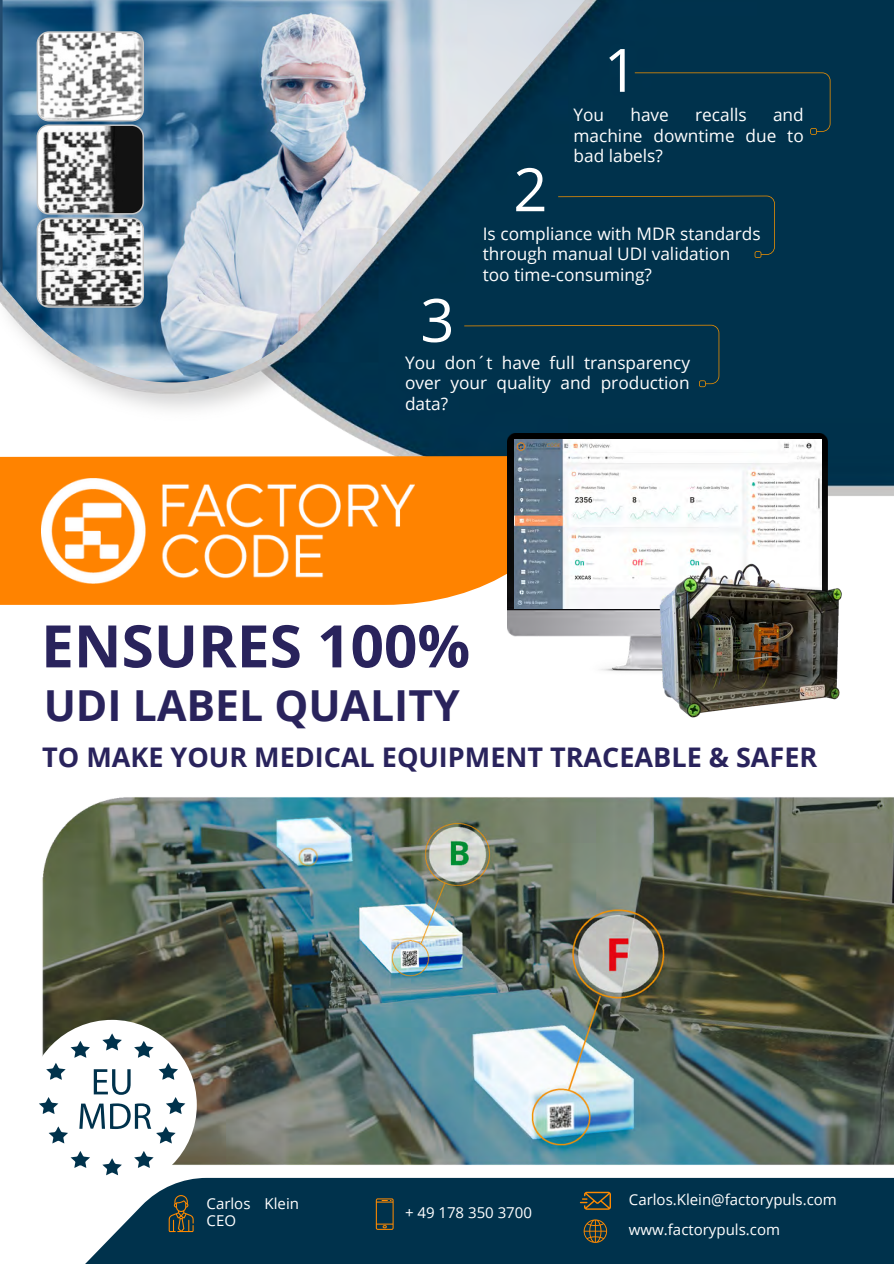
<style>
.page{position:relative;width:894px;height:1264px;background:#fff}
.page>*{position:absolute;margin:0;border:0;box-sizing:border-box;transform-origin:0 0}
.t1{font:59.85px "Open Sans";color:#fff}
.t2{font:700 58.65px "Open Sans";color:#29235c}
.t3{font:700 42.75px "Open Sans";color:#29235c}
.t4{font:700 27px "Open Sans";color:#29235c}
.t5{font:17.25px/20.2px "Open Sans";color:#fff;text-align:justify}
.t6{font:15px/17px "Open Sans";color:#fff}
</style>
<div class="page">
<img style="left:42px;top:717px;width:851px;height:448px">
<img style="left:0;top:0;width:893px;height:514px">
<div style="left:0;top:456px;width:507px;height:148px;background:#ff8300"></div>
<img style="left:42px;top:479px;width:372px;height:104px">
<img style="left:3px;top:0;width:587px;height:382px">
<img style="left:507px;top:433px;width:320px;height:239px">
<div style="left:464px;top:325px;width:255px;height:62px;background:#00324c"></div>
<div style="left:558px;top:196px;width:216px;height:62px;background:#00324c"></div>
<div style="left:86px;top:1177px;width:807px;height:86px;background:#00324c"></div>
<svg style="left:583px;top:1219px;width:24px;height:23px"></svg>
<svg style="left:579px;top:1191px;width:32px;height:18px"></svg>
<svg style="left:375px;top:1198px;width:18px;height:31px"></svg>
<svg style="left:169px;top:1194px;width:25px;height:37px"></svg>
<div style="left:27px;top:1019px;width:170px;height:170px;background:#fff;border-radius:50%"></div>
<svg style="left:71px;top:1151px;width:19px;height:16px"></svg>
<svg style="left:134px;top:1151px;width:20px;height:16px"></svg>
<svg style="left:102px;top:1158px;width:20px;height:17px"></svg>
<svg style="left:39px;top:1033px;width:146px;height:110px"></svg>
<div style="left:634px;top:72px;width:196px;height:63px;background:#00324c"></div>
<svg style="left:37px;top:31px;width:107px;height:277px"></svg>
<img style="left:514px;top:439px;width:306px;height:169px">
<img style="left:649px;top:555px;width:193px;height:162px">
<h1 class="t1" style="left:603px;top:28px;width:36px">1</h1>
<h1 class="t1" style="left:513px;top:147px;width:36px">2</h1>
<p class="t5" style="left:573px;top:104px;width:32px">You</p>
<p class="t5" style="left:630px;top:104px;width:40px">have</p>
<p class="t5" style="left:695px;top:104px;width:53px">recalls</p>
<p class="t5" style="left:573px;top:104px;width:232px;text-indent:199px">and machine downtime due to bad labels?</p>
<h1 class="t1" style="left:420px;top:278px;width:36px">3</h1>
<p class="t5" style="left:482px;top:223px;width:279px;text-align:left">Is compliance with MDR standards through manual UDI validation too time-consuming?</p>
<p class="t5" style="left:405px;top:352px;width:286px">You don´t have full transparency over your quality and production data?</p>
<h2 class="t2" style="left:41px;top:604px;width:430px">ENSURES 100%</h2>
<h3 class="t3" style="left:44px;top:675px;width:417px">UDI LABEL QUALITY</h3>
<h3 class="t4" style="left:42px;top:737px;width:776px">TO MAKE YOUR MEDICAL EQUIPMENT TRACEABLE &amp; SAFER</h3>
<p class="t6" style="left:206px;top:1194px;width:94px">Carlos Klein<br>CEO</p>
<p class="t6" style="left:405px;top:1203px;width:128px">+ 49 178 350 3700</p>
<p class="t6" style="left:628px;top:1183px;width:209px;line-height:30.5px">Carlos.Klein@factorypuls.com www.factorypuls.com</p>
</div>
